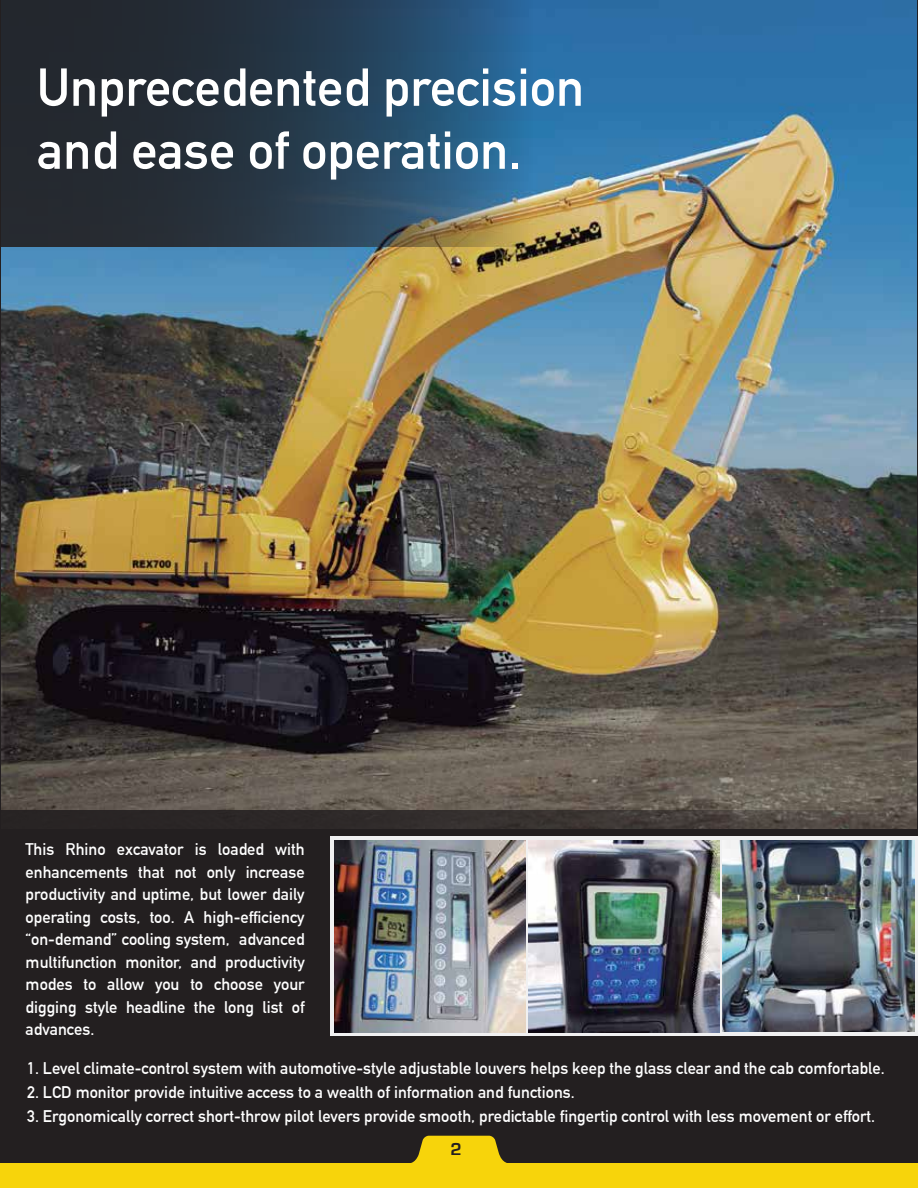
<style>
.page{position:relative;width:918px;height:1188px;background:#231f20}
.page>*{position:absolute;margin:0;border:0;box-sizing:border-box;transform-origin:0 0}
.t1{font:700 52.5px/63px "DIN Alternate";color:#fff}
.t2{font:700 18px "Eurostile";color:#231f20}
.t3{font:700 16.5px/22.5px "DIN Alternate";color:#fff;text-align:justify}
</style>
<div class="page">
<img style="left:2px;top:0;width:914px;height:829px">
<svg style="left:2px;top:811px;width:912px;height:26px"></svg>
<svg style="left:330px;top:837px;width:588px;height:199px;background:#d9d9db"></svg>
<div style="left:0;top:1163px;width:918px;height:25px;background:#f7d40b"></div>
<svg style="left:411px;top:1136px;width:96px;height:27px"></svg>
<svg style="left:1px;top:0;width:533px;height:247px"></svg>
<img style="left:723px;top:840px;width:191px;height:192px">
<img style="left:528px;top:841px;width:192px;height:191px">
<img style="left:335px;top:841px;width:191px;height:191px">
<h1 class="t1" style="left:37px;top:52px;width:549px">Unprecedented precision and ease of operation.</h1>
<p class="t3" style="left:26px;top:837px;width:281px">This Rhino excavator is loaded with enhancements that not only increase productivity and uptime, but lower daily operating costs, too. A high-efficiency “on-demand” cooling system, advanced multifunction monitor, and productivity modes to allow you to choose your digging style headline the long list of advances.</p>
<p class="t3" style="left:27px;top:1056px;width:859px">1. Level climate-control system with automotive-style adjustable louvers helps keep the glass clear and the cab comfortable.</p>
<p class="t3" style="left:27px;top:1080px;width:549px">2. LCD monitor provide intuitive access to a wealth of information and functions.</p>
<p class="t3" style="left:27px;top:1104px;width:850px">3. Ergonomically correct short-throw pilot levers provide smooth, predictable fingertip control with less movement or effort.</p>
<p class="t2" style="left:450px;top:1139px;width:13px">2</p>
</div>
